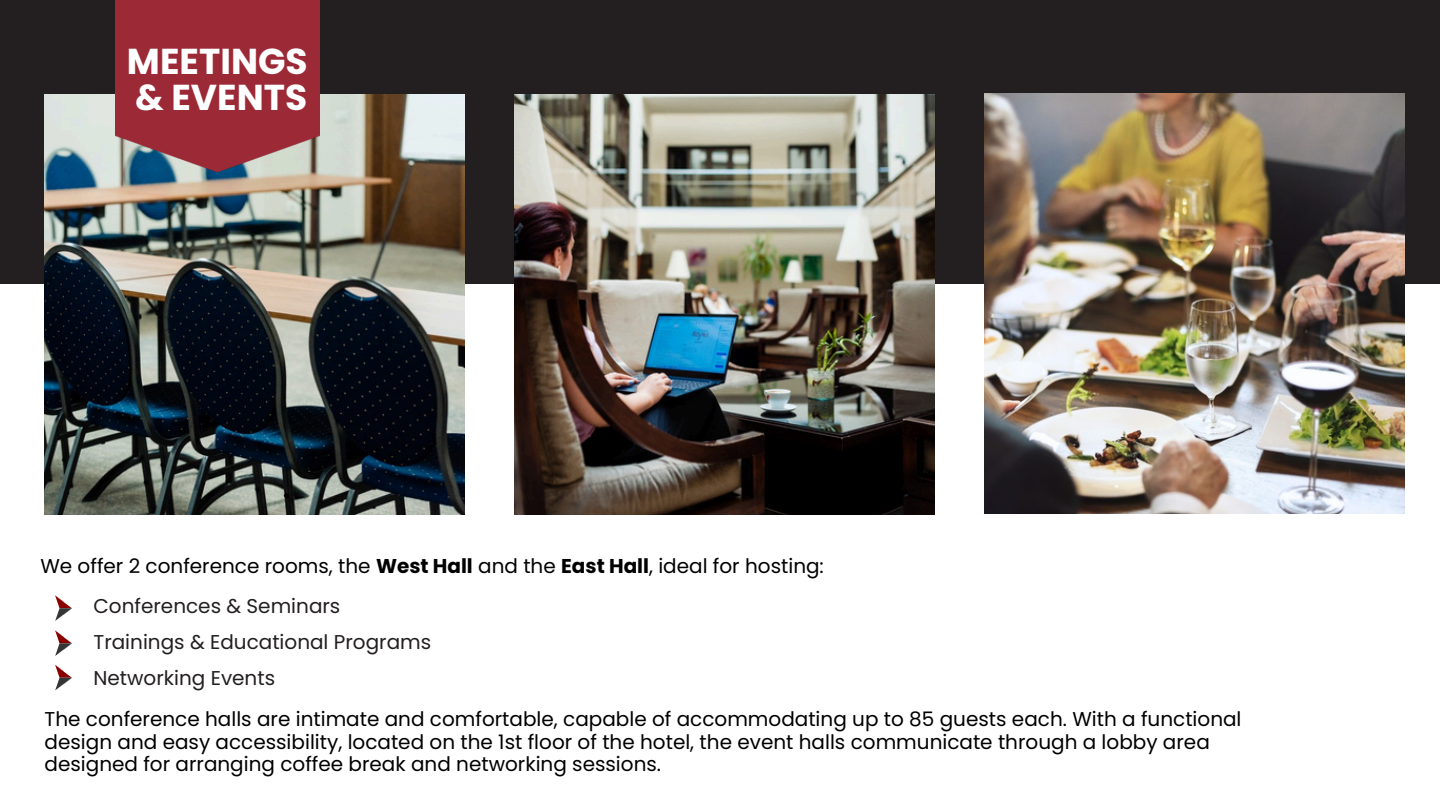
<style>
.page{position:relative;width:1440px;height:810px;background:#fff}
.page>*{position:absolute;margin:0;border:0;box-sizing:border-box;transform-origin:0 0}
.t1{font:700 36px/36px "Poppins";color:#fff}
.t2{font:20px "Poppins";color:#000}
.t3{font:20px "Poppins";color:#231f20}
.s1{font-weight:700}
</style>
<div class="page">
<div style="left:0;top:0;width:1440px;height:284px;background:#231f20"></div>
<img style="left:45px;top:94px;width:420px;height:420px">
<img style="left:985px;top:94px;width:420px;height:420px">
<svg style="left:55px;top:596px;width:17px;height:25px"></svg>
<svg style="left:55px;top:631px;width:17px;height:25px"></svg>
<svg style="left:55px;top:665px;width:17px;height:25px"></svg>
<img style="left:514px;top:94px;width:420px;height:420px">
<img style="left:116px;top:0;width:204px;height:172px">
<p class="t1" style="left:127px;top:43px;width:182px">MEETINGS &amp; EVENTS</p>
<p class="t2" style="left:40px;top:552px;width:785px">We offer 2 conference rooms, the <span class="s1">West Hall</span> and the <span class="s1">East Hall</span>, ideal for hosting:</p>
<p class="t3" style="left:94px;top:592px;width:248px">Conferences &amp; Seminars</p>
<h1 class="t3" style="left:94px;top:628px;width:339px">Trainings &amp; Educational Programs</h1>
<p class="t3" style="left:94px;top:664px;width:183px">Networking Events</p>
<p class="t2" style="left:45px;top:705px;width:1198px">The conference halls are intimate and comfortable, capable of accommodating up to 85 guests each. With a functional</p>
<p class="t2" style="left:45px;top:728px;width:1167px">design and easy accessibility, located on the 1st floor of the hotel, the event halls communicate through a lobby area</p>
<p class="t2" style="left:45px;top:750px;width:618px">designed for arranging coffee break and networking sessions.</p>
</div>
